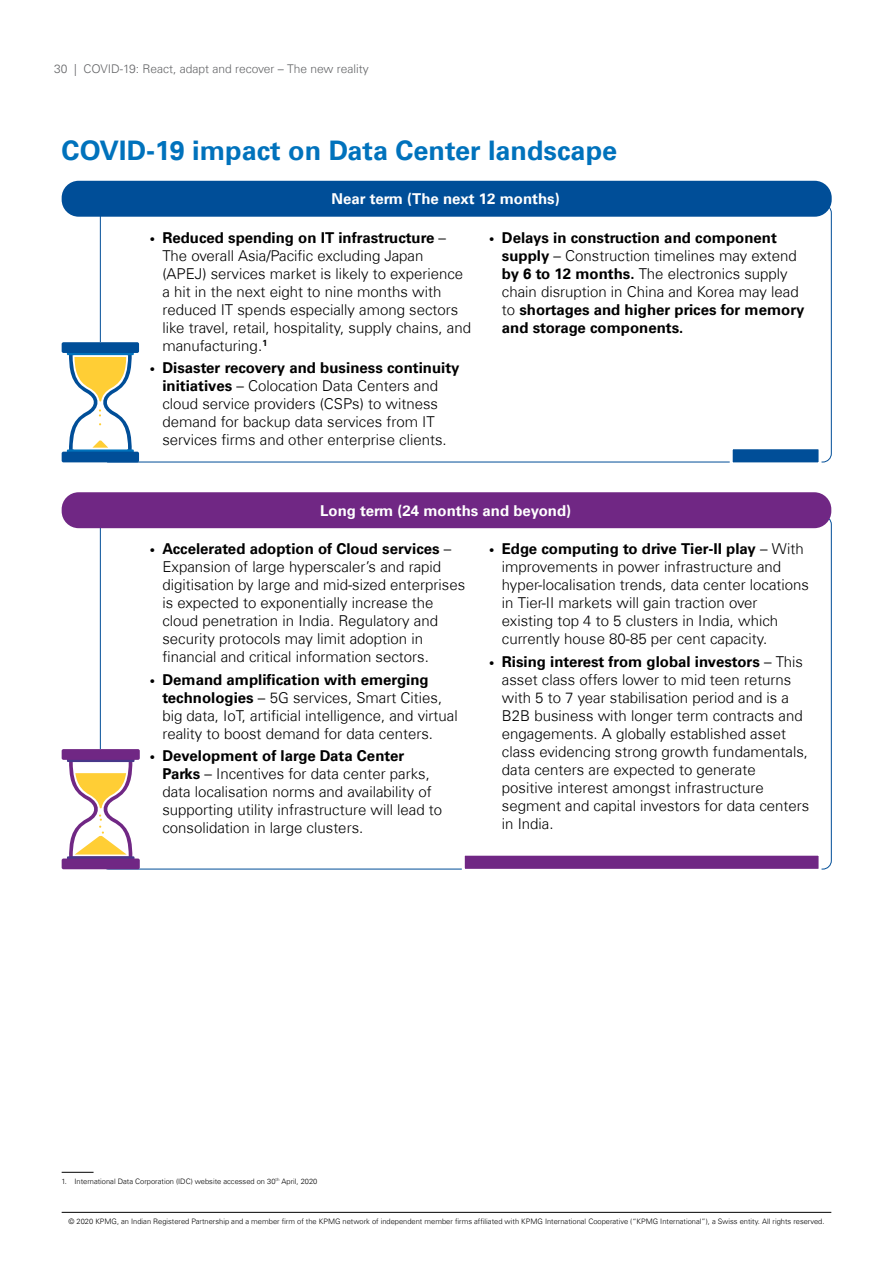
<style>
.page{position:relative;width:893px;height:1263px;background:#fff}
.page>*{position:absolute;margin:0;border:0;box-sizing:border-box;transform-origin:0 0}
.t1{font:700 27px "Universfor KPMG";color:#0072bc}
.t2{font:300 15px/18px "Universfor KPMG";color:#000}
.t3{font:700 15px/18px "Universfor KPMG";color:#000}
.t4{font:700 15px "Universfor KPMG";color:#fff}
.t5{font:300 12px "Universfor KPMG";color:#636466}
.t6{font:300 7.5px "Universfor KPMG";color:#000}
.s1{font-size:10.5px}
.s2{font-weight:700}
.s3{font-weight:300;font-size:10.5px}
.s4{font-weight:300}
</style>
<div class="page">
<hr style="left:62px;top:1212px;width:769px;height:1px;background:#000">
<div style="left:62px;top:181px;width:770px;height:36px;background:#004e98;border-radius:17px"></div>
<div style="left:62px;top:342px;width:77px;height:11px;background:#004e98;border-radius:2px"></div>
<div style="left:62px;top:452px;width:77px;height:10px;background:#004e98;border-radius:2px"></div>
<svg style="left:67px;top:353px;width:67px;height:99px"></svg>
<div style="left:730px;top:446px;width:91px;height:19px;background:#004e98;border:3px solid #fff"></div>
<div style="left:62px;top:492px;width:769px;height:36px;background:#702784;border-radius:17px"></div>
<div style="left:462px;top:853px;width:359px;height:19px;background:#702784;border:3px solid #fff"></div>
<div style="left:62px;top:749px;width:78px;height:11px;background:#702784;border-radius:2px"></div>
<div style="left:62px;top:858px;width:78px;height:11px;background:#702784;border-radius:2px"></div>
<svg style="left:67px;top:759px;width:68px;height:100px"></svg>
<hr style="left:62px;top:1172px;width:32px;height:1px;background:#000">
<p class="t5" style="left:54px;top:61px;width:316px">30 | COVID-19: React, adapt and recover – The new reality</p>
<h1 class="t1" style="left:62px;top:134px;width:557px">COVID-19 impact on Data Center landscape</h1>
<p class="t4" style="left:332px;top:190px;width:230px">Near term (The next 12 months)</p>
<p class="t2" style="left:162px;top:229px;width:310px;text-indent:-13px"><span class="s1">•</span> <span class="s2">Reduced spending on IT infrastructure</span> – The overall Asia/Pacific excluding Japan (APEJ) services market is likely to experience a hit in the next eight to nine months with reduced IT spends especially among sectors like travel, retail, hospitality, supply chains, and manufacturing.<sup>1</sup></p>
<p class="t2" style="left:162px;top:359px;width:299px;text-indent:-13px"><span class="s1">•</span> <span class="s2">Disaster recovery and business continuity initiatives</span> – Colocation Data Centers and cloud service providers (CSPs) to witness demand for backup data services from IT services firms and other enterprise clients.</p>
<p class="t3" style="left:502px;top:229px;width:304px;text-indent:-13px"><span class="s3">•</span> Delays in construction and component supply <span class="s4">– Construction timelines may extend </span>by 6 to 12 months. <span class="s4">The electronics supply chain disruption in China and Korea may lead to</span> shortages and higher prices for memory and storage components.</p>
<p class="t4" style="left:320px;top:501px;width:253px">Long term (24 months and beyond)</p>
<p class="t2" style="left:162px;top:540px;width:304px;text-indent:-13px"><span class="s1">•</span> <span class="s2">Accelerated adoption of Cloud services</span> – Expansion of large hyperscaler’s and rapid digitisation by large and mid-sized enterprises is expected to exponentially increase the cloud penetration in India. Regulatory and security protocols may limit adoption in financial and critical information sectors.</p>
<p class="t2" style="left:162px;top:670px;width:297px;text-indent:-13px"><span class="s1">•</span> <span class="s2">Demand amplification with emerging technologies</span> – 5G services, Smart Cities, big data, IoT, artificial intelligence, and virtual reality to boost demand for data centers.</p>
<p class="t2" style="left:162px;top:746px;width:281px;text-indent:-13px"><span class="s1">•</span> <span class="s2">Development of large Data Center Parks</span> – Incentives for data center parks, data localisation norms and availability of supporting utility infrastructure will lead to consolidation in large clusters.</p>
<p class="t2" style="left:502px;top:540px;width:309px;text-indent:-13px"><span class="s1">•</span> <span class="s2">Edge computing to drive Tier-II play</span> – With improvements in power infrastructure and hyper-localisation trends, data center locations in Tier-II markets will gain traction over existing top 4 to 5 clusters in India, which currently house 80-85 per cent capacity.</p>
<p class="t2" style="left:502px;top:652px;width:309px;text-indent:-13px"><span class="s1">•</span> <span class="s2">Rising interest from global investors</span> – This asset class offers lower to mid teen returns with 5 to 7 year stabilisation period and is a B2B business with longer term contracts and engagements. A globally established asset class evidencing strong growth fundamentals, data centers are expected to generate positive interest amongst infrastructure segment and capital investors for data centers in India.</p>
<p class="t6" style="left:62px;top:1176px;width:257px">1. International Data Corporation (IDC) website accessed on 30<sup>th</sup> April, 2020</p>
<p class="t6" style="left:69px;top:1216px;width:757px">© 2020 KPMG, an Indian Registered Partnership and a member firm of the KPMG network of independent member firms affiliated with KPMG International Cooperative (“KPMG International”), a Swiss entity. All rights reserved.</p>
</div>
